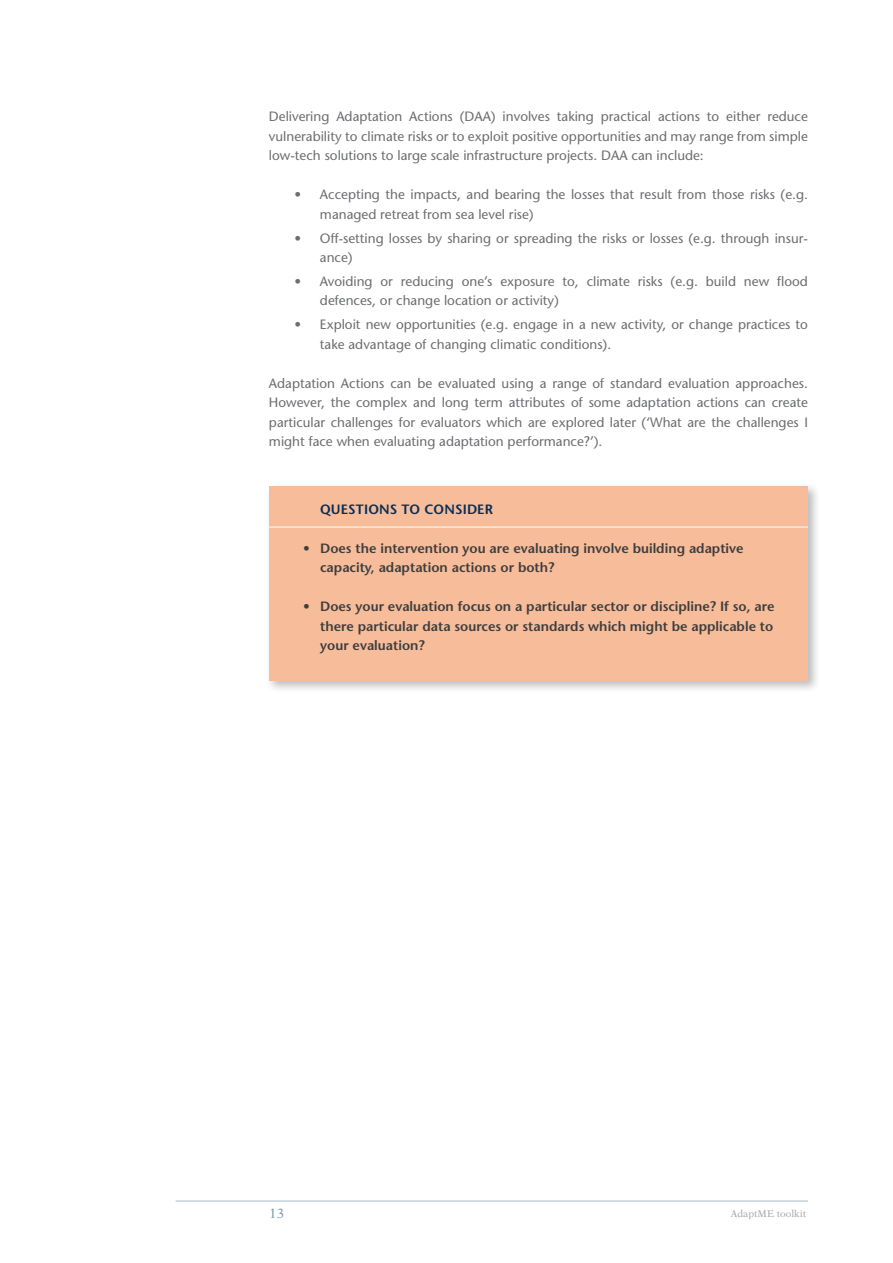
<style>
.page{position:relative;width:893px;height:1263px;background:#fff}
.page>*{position:absolute;margin:0;border:0;box-sizing:border-box;transform-origin:0 0}
.bullets{font:13.5px/19.5px "Stone Sans";color:#6c6d70;text-align:justify}
.bullets_small_space{font:13.5px/19.5px "Stone Sans";color:#6c6d70}
.bullets_key_messages{font:600 13.5px/19.5px "Stone Sans";color:#3e3e3f}
.Key_messages_subhead{font:600 13.5px "Stone Sans";letter-spacing:.01em;color:#082e56}
.t1{font:13.5px "New Aster";color:#7c9bb0}
.t2{font:9.75px "New Aster";color:#a8a9ad}
</style>
<div class="page">
<hr style="left:176px;top:1201px;width:632px;height:1px;background:#a9b9ca">
<div style="left:265px;top:482px;width:555px;height:211px;background:#231f20;opacity:.3"></div>
<div style="left:269px;top:486px;width:539px;height:194px;background:#f7bc99"></div>
<hr style="left:269px;top:527px;width:539px;height:1px;background:#fff">
<p class="bullets" style="left:269px;top:107px;width:540px">Delivering Adaptation Actions (DAA) involves taking practical actions to either reduce vulnerability to climate risks or to exploit positive opportunities and may range from simple low-tech solutions to large scale infrastructure projects. DAA can include:</p>
<p class="bullets_small_space" style="left:320px;top:185px;width:489px;text-indent:-26px">• Accepting the impacts, and bearing the losses that result from those risks (e.g. managed retreat from sea level rise)</p>
<p class="bullets_small_space" style="left:320px;top:228px;width:489px;text-indent:-26px">• Off-setting losses by sharing or spreading the risks or losses (e.g. through insur&shy;ance)</p>
<p class="bullets_small_space" style="left:320px;top:271px;width:489px;text-indent:-26px">• Avoiding or reducing one’s exposure to, climate risks (e.g. build new flood defences, or change location or activity)</p>
<p class="bullets" style="left:320px;top:314px;width:489px;text-indent:-26px">• Exploit new opportunities (e.g. engage in a new activity, or change practices to take advantage of changing climatic conditions).</p>
<p class="bullets" style="left:269px;top:373px;width:540px">Adaptation Actions can be evaluated using a range of standard evaluation approaches.<br>However, the complex and long term attributes of some adaptation actions can create particular challenges for evaluators which are explored later (‘What are the challenges I might face when evaluating adaptation performance?’).</p>
<p class="Key_messages_subhead" style="left:320px;top:501px;width:174px">QUESTIONS TO CONSIDER</p>
<p class="bullets_key_messages" style="left:320px;top:538px;width:425px;text-indent:-17px">• Does the intervention you are evaluating involve building adaptive capacity, adaptation actions or both?</p>
<p class="bullets_key_messages" style="left:320px;top:597px;width:456px;text-align:justify;text-indent:-17px">• Does your evaluation focus on a particular sector or discipline? If so, are there particular data sources or standards which might be applicable to your evaluation?</p>
<p class="t1" style="left:269px;top:1206px;width:17px">13</p>
<p class="t2" style="left:731px;top:1208px;width:77px">AdaptME toolkit</p>
</div>
